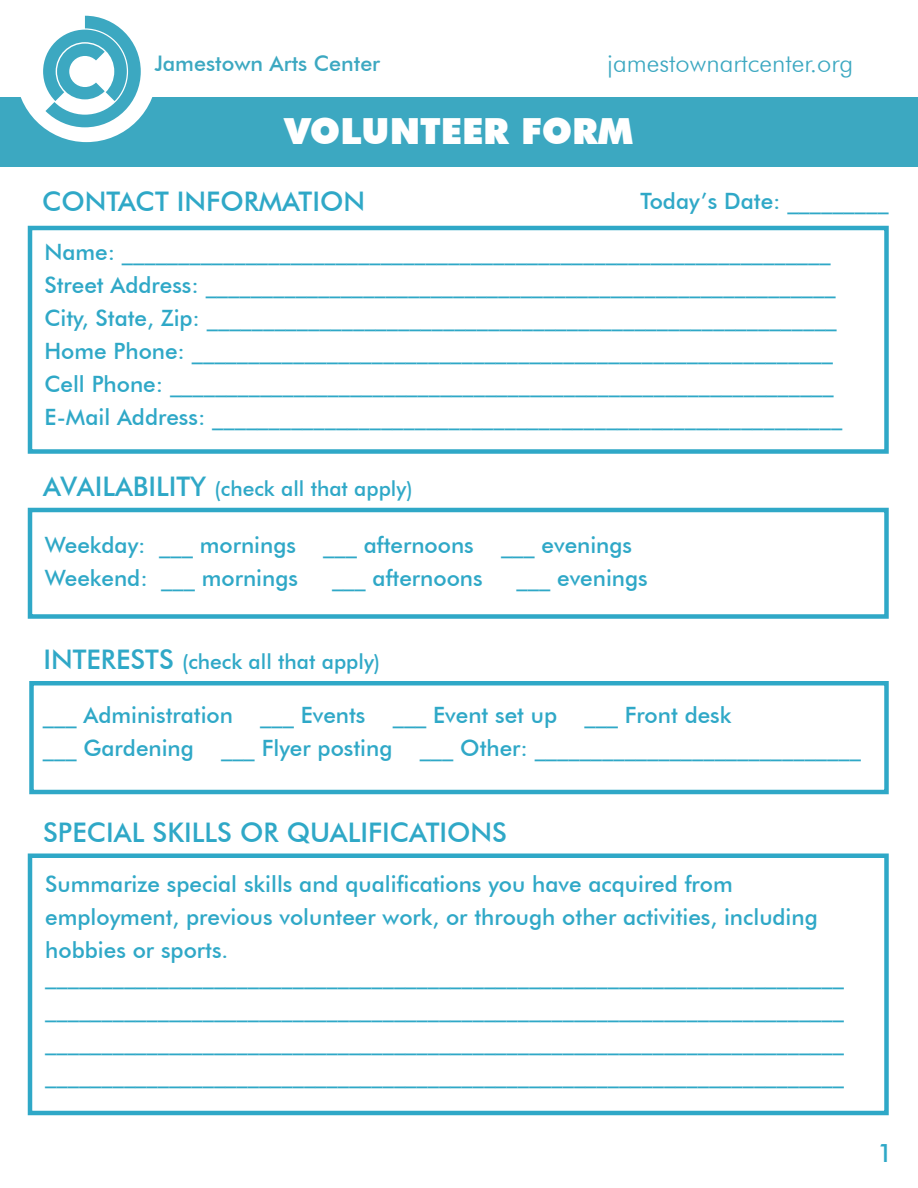
<style>
.page{position:relative;width:918px;height:1188px;background:#fff}
.page>*{position:absolute;margin:0;border:0;box-sizing:border-box;transform-origin:0 0}
.t1{font:900 36px "Futura BT";color:#fff}
.t2{font:500 27px "Futura BT";color:#2fa8c7}
.t3{font:300 25.5px "Futura BT";color:#3ca8c1}
.t4{font:500 25.5px "Futura BT";color:#2fa8c7}
.t5{font:500 22.5px/33px "Futura BT";color:#2fa8c7}
.t6{font:500 21.45px "Futura BT";color:#3ca8c1}
.t7{font:500 21px "Futura BT";color:#2fa8c7}
.s1{font-size:27px}
</style>
<div class="page">
<div style="left:0;top:97px;width:918px;height:70px;background:#3ca8c1"></div>
<div style="left:17px;top:3px;width:139px;height:138px;background:#fff;border-radius:50%"></div>
<div style="left:16px;top:1px;width:141px;height:141px;border:3px solid #fff;border-radius:50%"></div>
<svg style="left:43px;top:16px;width:98px;height:111px"></svg>
<div style="left:28px;top:226px;width:861px;height:228px;border:4px solid #2fa8c7"></div>
<div style="left:28px;top:508px;width:861px;height:111px;border:4px solid #2fa8c7"></div>
<div style="left:29px;top:681px;width:860px;height:113px;border:4px solid #2fa8c7"></div>
<div style="left:28px;top:854px;width:861px;height:261px;border:4px solid #2fa8c7"></div>
<p class="t6" style="left:154px;top:51px;width:227px">Jamestown Arts Center</p>
<p class="t3" style="left:607px;top:47px;width:248px">jamestownartcenter.org</p>
<h1 class="t1" style="left:285px;top:110px;width:350px">VOLUNTEER FORM</h1>
<p class="t2" style="left:42px;top:185px;width:325px">CONTACT INFORMATION</p>
<p class="t5" style="left:640px;top:185px;width:250px">Today’s Date: _________</p>
<p class="t5" style="left:44px;top:235px;width:799px">Name: _______________________________________________________________ Street Address: ________________________________________________________ City, State, Zip: ________________________________________________________ Home Phone: _________________________________________________________ Cell Phone: ___________________________________________________________ E-Mail Address: ________________________________________________________</p>
<p class="t7" style="left:43px;top:476px;width:371px"><span class="s1">AVAILABILITY</span> (check all that apply)</p>
<p class="t5" style="left:45px;top:528px;width:589px">Weekday: ___ mornings ___ afternoons ___ evenings<br>Weekend: ___ mornings</p>
<p class="t5" style="left:332px;top:561px;width:152px">___ afternoons</p>
<p class="t5" style="left:517px;top:561px;width:133px">___ evenings</p>
<p class="t7" style="left:44px;top:649px;width:338px"><span class="s1">INTERESTS</span> (check all that apply)</p>
<p class="t5" style="left:43px;top:698px;width:820px">___ Administration ___ Events ___ Event set up ___ Front desk<br>___ Gardening ___ Flyer posting ___ Other: _____________________________</p>
<p class="t2" style="left:43px;top:816px;width:465px">SPECIAL SKILLS OR QUALIFICATIONS</p>
<p class="t5" style="left:45px;top:868px;width:774px">Summarize special skills and qualifications you have acquired from employment, previous volunteer work, or through other activities, including hobbies or sports.</p>
<p class="t5" style="left:45px;top:959px;width:800px;text-align:justify">_______________________________________________________________________ _______________________________________________________________________ _______________________________________________________________________ _______________________________________________________________________</p>
<p class="t4" style="left:878px;top:1138px;width:17px">1</p>
</div>
